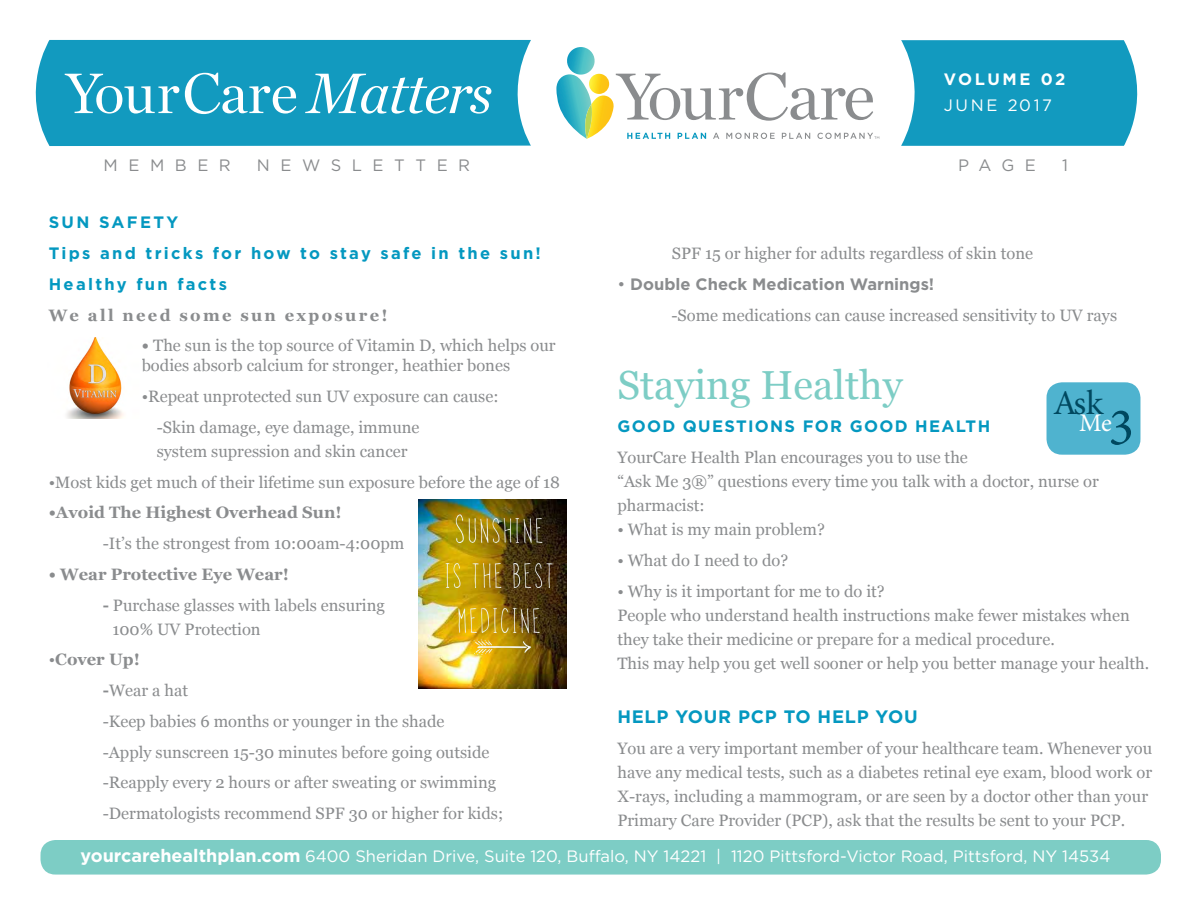
<style>
.page{position:relative;width:1188px;height:918px;background:#fff}
.page>*{position:absolute;margin:0;border:0;box-sizing:border-box;transform-origin:0 0}
.t1{font:40.5px "Georgia";color:#7dcdc5}
.t2{font:34.65px "Minion Pro";color:#00485f}
.t3{font:25.35px "Minion Pro";color:#fff}
.t4{font:700 18px "Gotham";letter-spacing:.04em;color:#0498c0}
.t5{font:16.5px/24px "Georgia";color:#8a8c8e}
.t6{font:16.5px "Gotham";color:#fff}
.t7{font:700 16.5px/30.8px "Gotham";letter-spacing:.14em;color:#0498c0}
.t8{font:700 16.5px "Georgia";color:#8a8c8e}
.t9{font:700 16.5px "Gotham";color:#8a8c8e}
.t10{font:700 16.5px "Gotham";letter-spacing:.08em;color:#0498c0}
.t11{font:700 16.5px "Georgia";letter-spacing:.14em;color:#8a8c8e}
.t12{font:16.5px "Gotham";letter-spacing:.64em;color:#8a8c8e}
.t13{font:700 16.5px "Gotham";letter-spacing:.155em;color:#fff}
.t14{font:16.5px "Gotham";letter-spacing:.16em;color:#fff}
.s1{font-weight:700}
.s2{font-weight:400}
.s3{font-size:53.1px;color:#00485f}
.s4{font-weight:700;font-size:18px}
</style>
<div class="page">
<div style="left:36px;top:40px;width:495px;height:106px;background:#129abf"></div>
<svg style="left:901px;top:40px;width:236px;height:106px;background:#20a0c2"></svg>
<svg style="left:556px;top:47px;width:323px;height:92px"></svg>
<svg style="left:65px;top:74px;width:114px;height:40px"></svg>
<svg style="left:185px;top:73px;width:111px;height:41px"></svg>
<svg style="left:305px;top:74px;width:186px;height:40px"></svg>
<div style="left:1047px;top:382px;width:93px;height:73px;background:#4fb3cf;border-radius:16px"></div>
<div style="left:40px;top:840px;width:1121px;height:35px;background:#7dcdc5;border-radius:15px"></div>
<img style="left:66px;top:338px;width:58px;height:80px">
<img style="left:418px;top:500px;width:149px;height:188px">
<p class="t13" style="left:944px;top:68px;width:123px">VOLUME 02</p>
<p class="t14" style="left:944px;top:94px;width:110px">JUNE 2017</p>
<p class="t12" style="left:104px;top:155px;width:129px">MEMBER</p>
<p class="t12" style="left:257px;top:155px;width:215px">NEWSLETTER</p>
<p class="t12" style="left:958px;top:155px;width:79px">PAGE</p>
<p class="t12" style="left:1062px;top:155px;width:7px">1</p>
<p class="t7" style="left:49px;top:207px;width:494px">SUN SAFETY<br>Tips and tricks for how to stay safe in the sun!<br>Healthy fun facts</p>
<p class="t11" style="left:49px;top:304px;width:340px">We all need some sun exposure!</p>
<p class="t5" style="left:142px;top:335px;width:415px;line-height:19.8px"><span class="s1">•</span> The sun is the top source of Vitamin D, which helps our bodies absorb calcium for stronger, heathier bones</p>
<p class="t5" style="left:157px;top:380px;width:343px;line-height:30.8px;text-indent:-15px">•Repeat unprotected sun UV exposure can cause: -Skin damage, eye damage, immune</p>
<p class="t5" style="left:157px;top:438px;width:252px">system supression and skin cancer</p>
<p class="t5" style="left:49px;top:469px;width:513px">•Most kids get much of their lifetime sun exposure before the age of 18</p>
<p class="t8" style="left:49px;top:502px;width:294px">•Avoid The Highest Overhead Sun!</p>
<p class="t5" style="left:103px;top:531px;width:303px">-It’s the strongest from 10:00am-4:00pm</p>
<p class="t8" style="left:49px;top:563px;width:242px">• Wear Protective Eye Wear!</p>
<p class="t5" style="left:112px;top:592px;width:274px;text-indent:-10px"><span class="s1">-</span> Purchase glasses with labels ensuring<br>100% UV Protection</p>
<p class="t5" style="left:103px;top:644px;width:402px;line-height:30.8px;text-indent:-54px">•<span class="s1">Cover Up!<br>-</span>Wear a hat<br>-Keep babies 6 months or younger in the shade<br>-Apply sunscreen 15-30 minutes before going outside -Reapply every 2 hours or after sweating or swimming -Dermatologists recommend SPF 30 or higher for kids;</p>
<p class="t5" style="left:672px;top:241px;width:363px">SPF 15 or higher for adults regardless of skin tone</p>
<p class="t9" style="left:617px;top:273px;width:318px"><span class="s2">•</span> Double Check Medication Warnings!</p>
<p class="t5" style="left:671px;top:302px;width:447px">-Some medications can cause increased sensitivity to UV rays</p>
<h1 class="t1" style="left:617px;top:356px;width:287px">Staying Healthy</h1>
<p class="t10" style="left:617px;top:416px;width:374px">GOOD QUESTIONS FOR GOOD HEALTH</p>
<p class="t5" style="left:617px;top:445px;width:483px">YourCare Health Plan encourages you to use the<br>“Ask Me 3®” questions every time you talk with a doctor, nurse or pharmacist:</p>
<p class="t5" style="left:617px;top:517px;width:209px">• What is my main problem?</p>
<p class="t5" style="left:617px;top:548px;width:172px">• What do I need to do?</p>
<p class="t5" style="left:617px;top:578px;width:533px">• Why is it important for me to do it?<br>People who understand health instructions make fewer mistakes when they take their medicine or prepare for a medical procedure.<br>This may help you get well sooner or help you better manage your health.</p>
<p class="t4" style="left:617px;top:705px;width:302px">HELP YOUR PCP TO HELP YOU</p>
<p class="t5" style="left:617px;top:736px;width:536px">You are a very important member of your healthcare team. Whenever you have any medical tests, such as a diabetes retinal eye exam, blood work or X-rays, including a mammogram, or are seen by a doctor other than your Primary Care Provider (PCP), ask that the results be sent to your PCP.</p>
<h2 class="t2" style="left:1053px;top:380px;width:52px">Ask</h2>
<h3 class="t3" style="left:1079px;top:405px;width:56px">Me<span class="s3">3</span></h3>
<p class="t6" style="left:80px;top:845px;width:1032px"><span class="s4">yourcarehealthplan.com</span> 6400 Sheridan Drive, Suite 120, Buffalo, NY 14221 | 1120 Pittsford-Victor Road, Pittsford, NY 14534</p>
</div>
